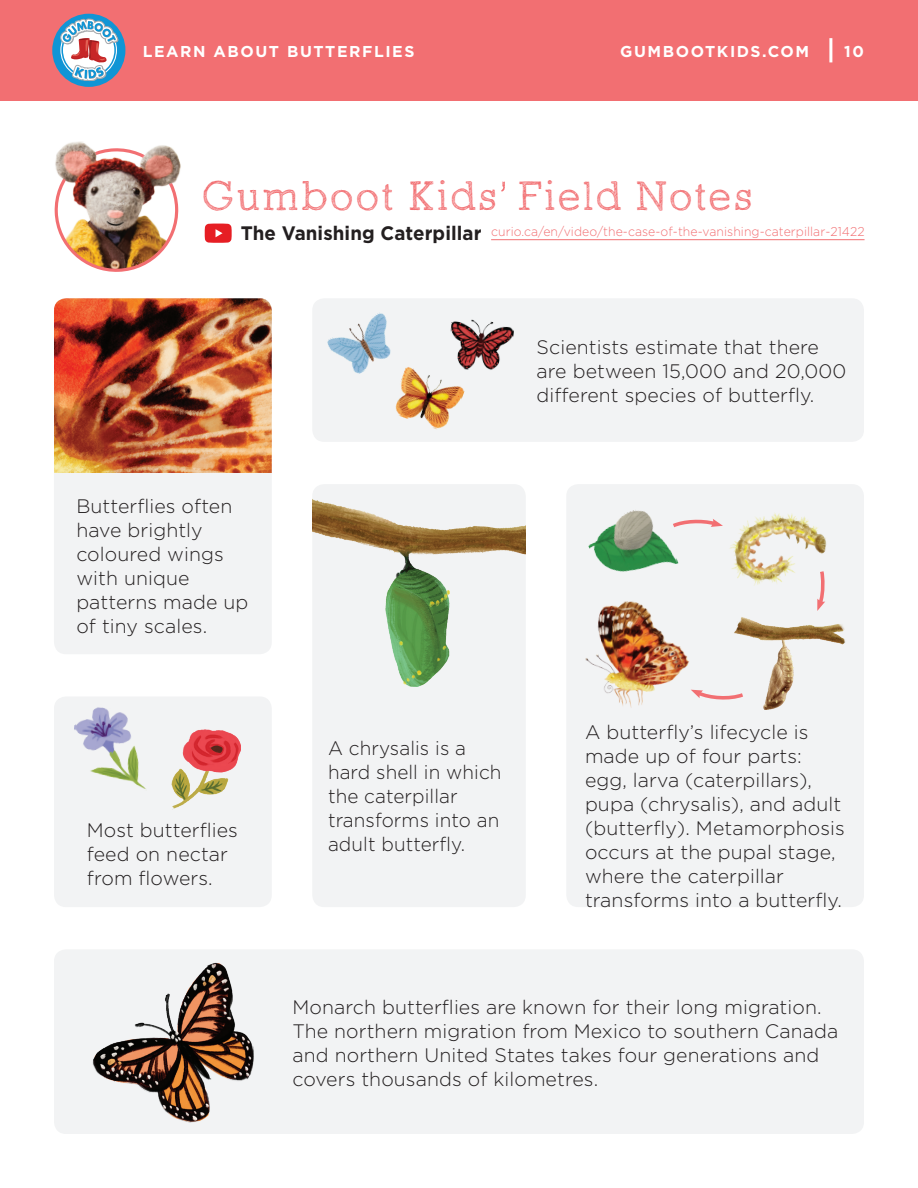
<style>
.page{position:relative;width:918px;height:1188px;background:#fff}
.page>*{position:absolute;margin:0;border:0;box-sizing:border-box;transform-origin:0 0}
.t1{font:300 42px "Sketch Block";letter-spacing:.065em;color:#f26f72}
.t2{font:300 19.5px/24px "Gotham";letter-spacing:.005em;color:#231f20}
.t3{font:700 15.75px "Gotham";letter-spacing:.1em;color:#fff}
.t4{font:300 12.75px "Gotham";letter-spacing:.005em;color:#f26f72;scale:.96 1}
.s1{font-weight:700;font-size:19.5px;color:#231f20}
</style>
<div class="page">
<div style="left:0;top:0;width:918px;height:101px;background:#f26f72"></div>
<hr style="left:829px;top:38px;width:3px;height:24px;background:#fff">
<div style="left:52px;top:14px;width:73px;height:73px;background:#1095d5;border-radius:50%"></div>
<svg style="left:60px;top:19px;width:59px;height:62px"></svg>
<div style="left:54px;top:298px;width:218px;height:356px;background:#f2f3f4;border-radius:12px"></div>
<img style="left:54px;top:298px;width:218px;height:175px">
<div style="left:54px;top:949px;width:810px;height:185px;background:#f2f3f4;border-radius:12px"></div>
<div style="left:54px;top:696px;width:218px;height:211px;background:#f2f3f4;border-radius:12px"></div>
<div style="left:566px;top:484px;width:298px;height:423px;background:#f2f3f4;border-radius:12px"></div>
<div style="left:312px;top:484px;width:214px;height:423px;background:#f2f3f4;border-radius:12px"></div>
<img style="left:312px;top:499px;width:214px;height:187px">
<div style="left:312px;top:298px;width:552px;height:144px;background:#f2f3f4;border-radius:12px"></div>
<img style="left:92px;top:962px;width:162px;height:160px">
<img style="left:74px;top:707px;width:72px;height:82px">
<img style="left:327px;top:312px;width:64px;height:62px">
<img style="left:450px;top:319px;width:64px;height:51px">
<img style="left:585px;top:601px;width:104px;height:107px">
<img style="left:734px;top:617px;width:112px;height:92px">
<img style="left:675px;top:513px;width:152px;height:89px">
<img style="left:389px;top:366px;width:77px;height:64px">
<img style="left:588px;top:510px;width:90px;height:79px">
<svg style="left:669px;top:519px;width:54px;height:11px"></svg>
<svg style="left:816px;top:567px;width:9px;height:44px"></svg>
<svg style="left:691px;top:688px;width:56px;height:12px"></svg>
<img style="left:172px;top:729px;width:69px;height:81px">
<hr style="left:491px;top:239px;width:374px;height:1px;background:#f26f72">
<svg style="left:501px;top:181px;width:4px;height:11px"></svg>
<img style="left:54px;top:204px;width:125px;height:68px">
<img style="left:55px;top:141px;width:126px;height:63px">
<svg style="left:205px;top:223px;width:27px;height:20px"></svg>
<p class="t3" style="left:143px;top:41px;width:273px">LEARN ABOUT BUTTERFLIES</p>
<p class="t3" style="left:620px;top:41px;width:191px">GUMBOOTKIDS.COM</p>
<p class="t3" style="left:844px;top:41px;width:21px">10</p>
<h1 class="t1" style="left:201px;top:171px;width:553px">Gumboot Kids Field Notes</h1>
<p class="t4" style="left:241px;top:223px;width:651px"><span class="s1">The Vanishing Caterpillar</span> curio.ca/en/video/the-case-of-the-vanishing-caterpillar-21422</p>
<p class="t2" style="left:76px;top:493px;width:174px">Butterflies often have brightly coloured wings with unique patterns made up of tiny scales.</p>
<p class="t2" style="left:87px;top:818px;width:153px">Most butterflies feed on nectar from flowers.</p>
<p class="t2" style="left:537px;top:334px;width:311px">Scientists estimate that there are between 15,000 and 20,000 different species of butterfly.</p>
<p class="t2" style="left:328px;top:736px;width:175px">A chrysalis is a hard shell in which the caterpillar transforms into an adult butterfly.</p>
<p class="t2" style="left:585px;top:720px;width:261px">A butterfly’s lifecycle is made up of four parts: egg, larva (caterpillars), pupa (chrysalis), and adult (butterfly). Metamorphosis occurs at the pupal stage, where the caterpillar transforms into a butterfly.</p>
<p class="t2" style="left:293px;top:994px;width:547px">Monarch butterflies are known for their long migration.<br>The northern migration from Mexico to southern Canada and northern United States takes four generations and covers thousands of kilometres.</p>
</div>
